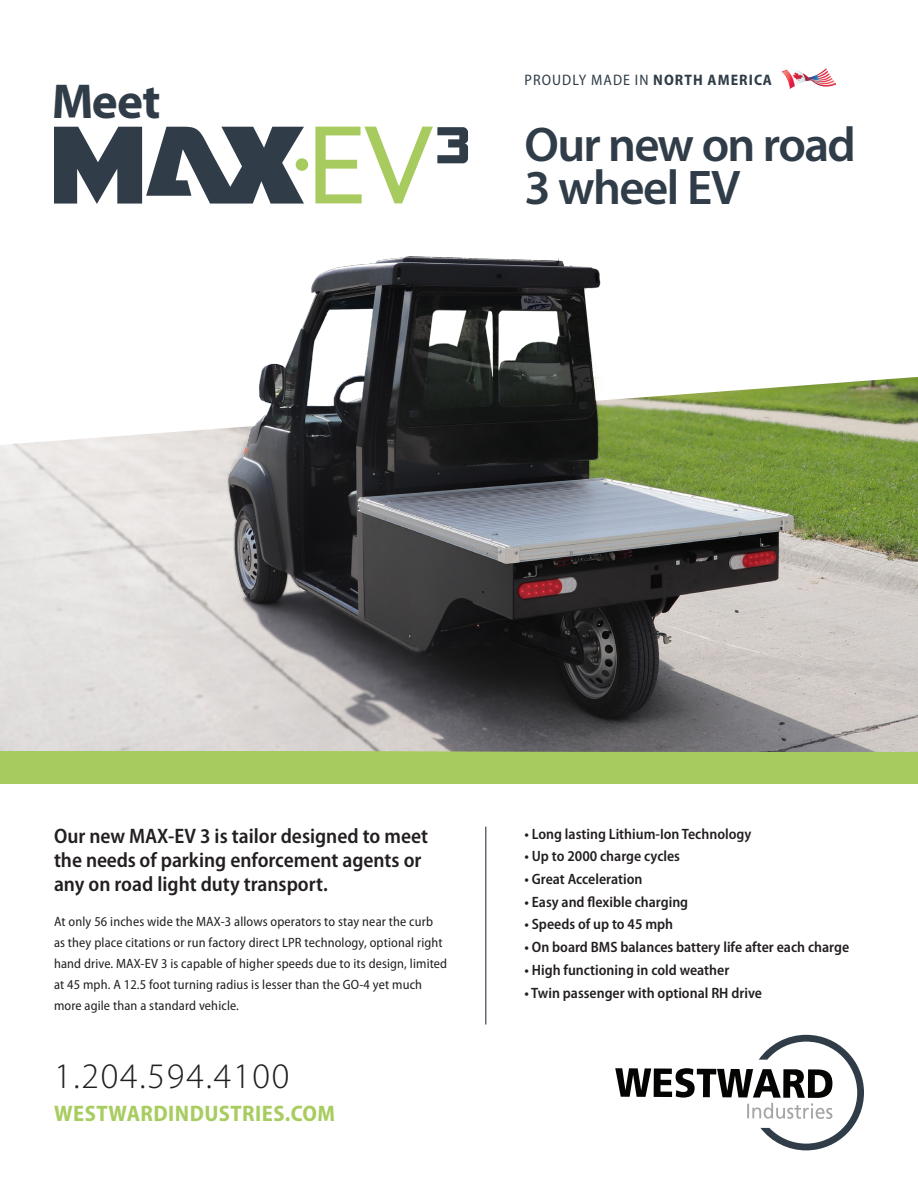
<style>
.page{position:relative;width:918px;height:1188px;background:#fff}
.page>*{position:absolute;margin:0;border:0;box-sizing:border-box;transform-origin:0 0}
.t1{font:700 49.2px "Myriad Pro";color:#303d48}
.t2{font:600 48.9px/42.9px "Myriad Pro";letter-spacing:-.035em;color:#303d48}
.t3{font:300 36px "Myriad Pro";letter-spacing:.05em;color:#231f20}
.t4{font:700 semi-condensed 22.5px "Myriad Pro";letter-spacing:.02em;color:#a8cc5f}
.t5{font:600 semi-condensed 21px/24px "Myriad Pro";color:#231f20}
.t6{font:semi-condensed 15.3px "Myriad Pro";letter-spacing:.07em;color:#303d48}
.t7{font:600 semi-condensed 15px "Myriad Pro";color:#231f20}
.t8{font:semi-condensed 13.5px/21px "Myriad Pro";letter-spacing:.01em;color:#231f20}
.s1{font-weight:700}
</style>
<div class="page">
<svg style="left:615px;top:1035px;width:249px;height:115px"></svg>
<hr style="left:485px;top:827px;width:1px;height:197px;background:#303d48">
<div style="left:0;top:752px;width:918px;height:32px;background:#a8cb5f"></div>
<img style="left:782px;top:68px;width:53px;height:21px">
<img style="left:0;top:256px;width:918px;height:496px">
<svg style="left:54px;top:127px;width:250px;height:77px"></svg>
<svg style="left:315px;top:127px;width:153px;height:76px"></svg>
<div style="left:296px;top:158px;width:12px;height:13px;background:#a8cb5f;border-radius:50%"></div>
<p class="t1" style="left:52px;top:74px;width:110px">Meet</p>
<p class="t6" style="left:525px;top:71px;width:249px">PROUDLY MADE IN <span class="s1">NORTH AMERICA</span></p>
<p class="t2" style="left:524px;top:124px;width:333px">Our new on road<br>3 wheel EV</p>
<p class="t5" style="left:54px;top:824px;width:376px">Our new MAX-EV 3 is tailor designed to meet the needs of parking enforcement agents or any on road light duty transport.</p>
<p class="t8" style="left:54px;top:911px;width:395px">At only 56 inches wide the MAX-3 allows operators to stay near the curb as they place citations or run factory direct LPR technology, optional right hand drive. MAX-EV 3 is capable of higher speeds due to its design, limited at 45 mph. A 12.5 foot turning radius is lesser than the GO-4 yet much more agile than a standard vehicle.</p>
<p class="t3" style="left:54px;top:1056px;width:237px">1.204.594.4100</p>
<p class="t4" style="left:54px;top:1100px;width:283px">WESTWARDINDUSTRIES.COM</p>
<p class="t7" style="left:524px;top:825px;width:228px">• Long lasting Lithium-Ion Technology</p>
<p class="t7" style="left:524px;top:848px;width:157px">• Up to 2000 charge cycles</p>
<p class="t7" style="left:524px;top:871px;width:120px">• Great Acceleration</p>
<p class="t7" style="left:524px;top:893px;width:165px">• Easy and flexible charging</p>
<p class="t7" style="left:524px;top:916px;width:150px">• Speeds of up to 45 mph</p>
<p class="t7" style="left:524px;top:939px;width:326px">• On board BMS balances battery life after each charge</p>
<p class="t7" style="left:524px;top:962px;width:206px">• High functioning in cold weather</p>
<p class="t7" style="left:524px;top:984px;width:239px">• Twin passenger with optional RH drive</p>
</div>
